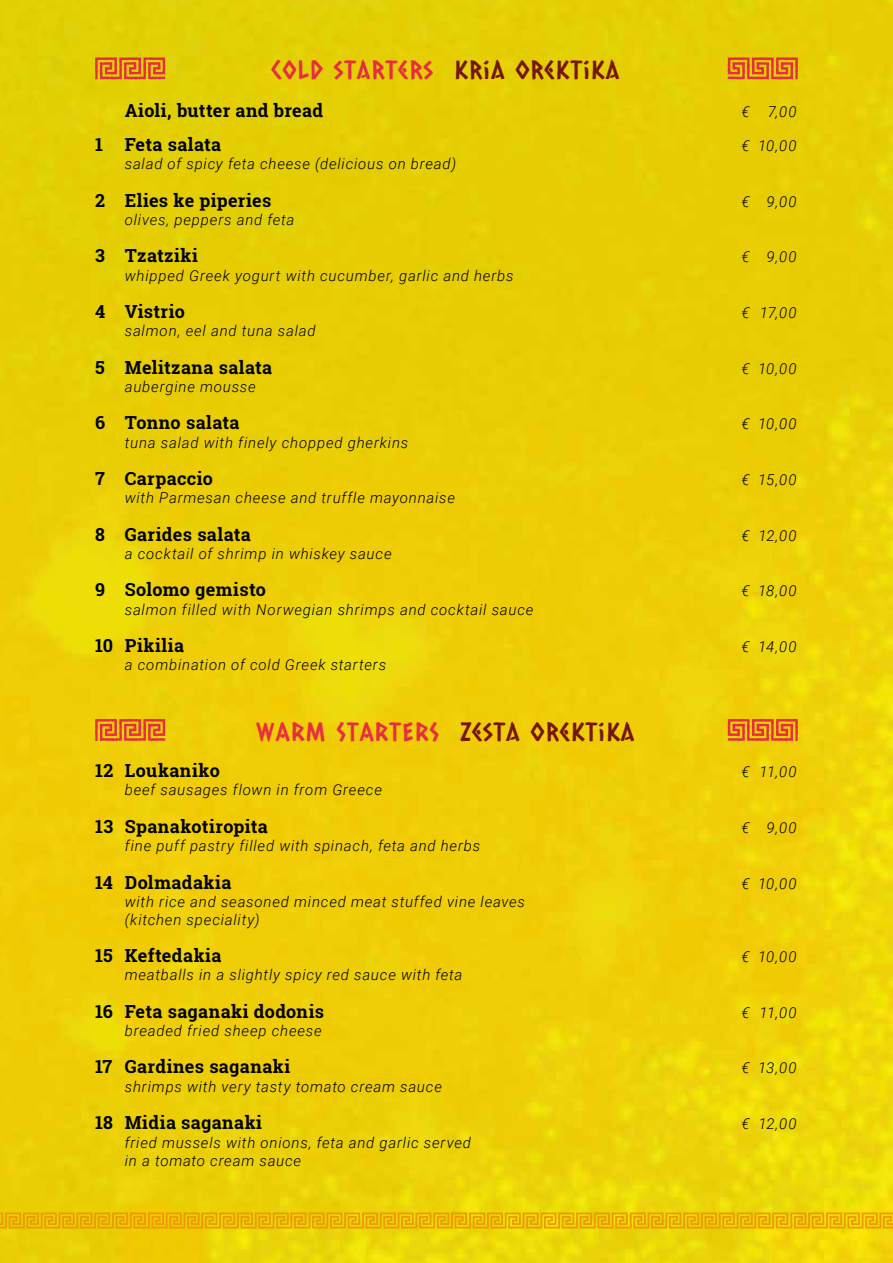
<style>
.page{position:relative;width:893px;height:1263px;background:#fff}
.page>*{position:absolute;margin:0;border:0;box-sizing:border-box;transform-origin:0 0}
.t1{font:25.5px "Caesar Dressing";letter-spacing:.05em;color:#75160e}
.t2{font:25.5px "Caesar Dressing";letter-spacing:.05em;color:#e72d3f}
.t3{font:700 18px "Roboto Slab";letter-spacing:.02em;color:#000}
.t4{font:italic 300 15px/18.3px "Roboto";letter-spacing:.055em;color:#000}
.s1{color:#75160e}
.s2{color:#e72d3f}
</style>
<div class="page">
<img style="left:0;top:0;width:893px;height:1263px">
<svg style="left:0;top:1212px;width:893px;height:16px;background:#ecb403"></svg>
<svg style="left:95px;top:57px;width:70px;height:22px;background:#e47326"></svg>
<svg style="left:728px;top:57px;width:70px;height:22px;background:#e77125"></svg>
<svg style="left:95px;top:719px;width:70px;height:22px;background:#e97126"></svg>
<svg style="left:728px;top:719px;width:70px;height:22px;background:#ea7127"></svg>
<h1 class="t2" style="left:271px;top:54px;width:349px">COLD STARTERS <span class="s1">KRIA OREKTIKA</span></h1>
<p class="t3" style="left:125px;top:98px;width:200px">Aioli, butter and bread</p>
<p class="t4" style="left:741px;top:102px;width:57px">€ 7,00</p>
<p class="t3" style="left:95px;top:132px;width:128px">1 Feta salata</p>
<p class="t4" style="left:741px;top:136px;width:57px">€ 10,00</p>
<p class="t4" style="left:125px;top:154px;width:333px">salad of spicy feta cheese (delicious on bread)</p>
<p class="t3" style="left:95px;top:188px;width:178px">2 Elies ke piperies</p>
<p class="t4" style="left:741px;top:192px;width:57px">€ 9,00</p>
<p class="t4" style="left:125px;top:210px;width:171px">olives, peppers and feta</p>
<p class="t3" style="left:95px;top:244px;width:104px">3 Tzatziki</p>
<p class="t4" style="left:741px;top:247px;width:57px">€ 9,00</p>
<p class="t4" style="left:125px;top:266px;width:390px">whipped Greek yogurt with cucumber, garlic and herbs</p>
<p class="t3" style="left:95px;top:299px;width:92px">4 Vistrio</p>
<p class="t4" style="left:741px;top:303px;width:57px">€ 17,00</p>
<p class="t4" style="left:125px;top:321px;width:192px">salmon, eel and tuna salad</p>
<p class="t3" style="left:95px;top:355px;width:179px">5 Melitzana salata</p>
<p class="t4" style="left:741px;top:359px;width:57px">€ 10,00</p>
<p class="t4" style="left:125px;top:377px;width:132px">aubergine mousse</p>
<p class="t3" style="left:95px;top:411px;width:146px">6 Tonno salata</p>
<p class="t4" style="left:741px;top:414px;width:57px">€ 10,00</p>
<p class="t4" style="left:125px;top:433px;width:285px">tuna salad with finely chopped gherkins</p>
<p class="t3" style="left:95px;top:466px;width:119px">7 Carpaccio</p>
<p class="t4" style="left:741px;top:470px;width:57px">€ 15,00</p>
<p class="t4" style="left:125px;top:488px;width:332px">with Parmesan cheese and truffle mayonnaise</p>
<p class="t3" style="left:95px;top:522px;width:157px">8 Garides salata</p>
<p class="t4" style="left:741px;top:526px;width:57px">€ 12,00</p>
<p class="t4" style="left:125px;top:544px;width:268px">a cocktail of shrimp in whiskey sauce</p>
<p class="t3" style="left:95px;top:577px;width:172px">9 Solomo gemisto</p>
<p class="t4" style="left:741px;top:581px;width:57px">€ 18,00</p>
<p class="t4" style="left:125px;top:600px;width:410px">salmon filled with Norwegian shrimps and cocktail sauce</p>
<p class="t3" style="left:95px;top:633px;width:91px">10 Pikilia</p>
<p class="t4" style="left:741px;top:637px;width:57px">€ 14,00</p>
<p class="t4" style="left:125px;top:655px;width:263px">a combination of cold Greek starters</p>
<h1 class="t1" style="left:256px;top:716px;width:379px"><span class="s2">WARM STARTERS</span> ZESTA OREKTIKA</h1>
<p class="t3" style="left:95px;top:758px;width:126px">12 Loukaniko</p>
<p class="t4" style="left:741px;top:762px;width:57px">€ 11,00</p>
<p class="t4" style="left:125px;top:780px;width:259px">beef sausages flown in from Greece</p>
<p class="t3" style="left:95px;top:814px;width:174px">13 Spanakotiropita</p>
<p class="t4" style="left:741px;top:818px;width:57px">€ 9,00</p>
<p class="t4" style="left:125px;top:836px;width:357px">fine puff pastry filled with spinach, feta and herbs</p>
<p class="t3" style="left:95px;top:870px;width:138px">14 Dolmadakia</p>
<p class="t4" style="left:741px;top:873px;width:57px">€ 10,00</p>
<p class="t4" style="left:125px;top:892px;width:402px">with rice and seasoned minced meat stuffed vine leaves (kitchen speciality)</p>
<p class="t3" style="left:95px;top:943px;width:128px">15 Keftedakia</p>
<p class="t4" style="left:741px;top:947px;width:57px">€ 10,00</p>
<p class="t4" style="left:125px;top:965px;width:339px">meatballs in a slightly spicy red sauce with feta</p>
<p class="t3" style="left:95px;top:999px;width:231px">16 Feta saganaki dodonis</p>
<p class="t4" style="left:741px;top:1002px;width:57px">€ 11,00</p>
<p class="t4" style="left:125px;top:1021px;width:198px">breaded fried sheep cheese</p>
<p class="t3" style="left:95px;top:1054px;width:197px">17 Gardines saganaki</p>
<p class="t4" style="left:741px;top:1058px;width:57px">€ 13,00</p>
<p class="t4" style="left:125px;top:1077px;width:319px">shrimps with very tasty tomato cream sauce</p>
<p class="t3" style="left:95px;top:1110px;width:169px">18 Midia saganaki</p>
<p class="t4" style="left:741px;top:1114px;width:57px">€ 12,00</p>
<p class="t4" style="left:125px;top:1132px;width:348px">fried mussels with onions, feta and garlic served in a tomato cream sauce</p>
</div>
